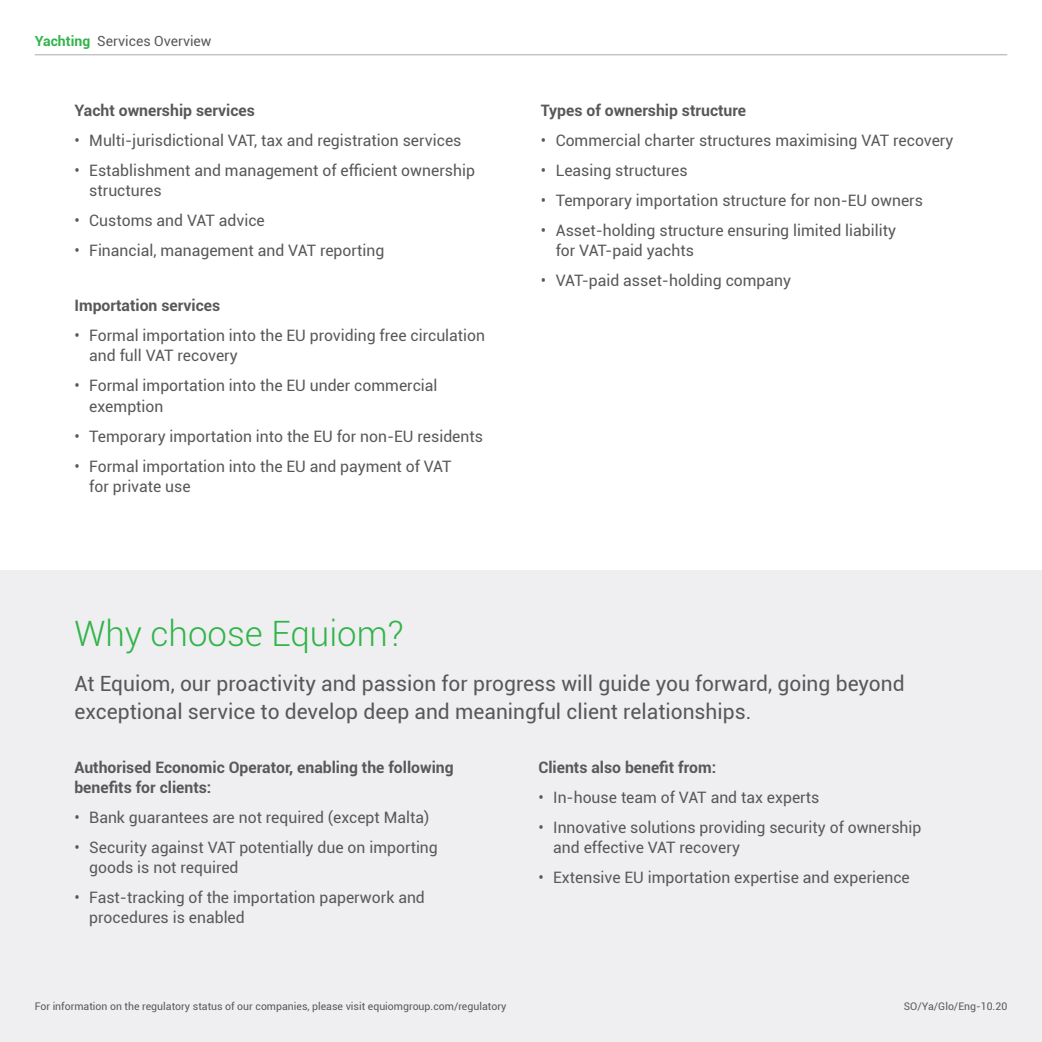
<style>
.page{position:relative;width:1042px;height:1042px;background:#fff}
.page>*{position:absolute;margin:0;border:0;box-sizing:border-box;transform-origin:0 0}
.t1{font:300 35px "Roboto";color:#31b44a}
.t2{font:21px/28px "Roboto";color:#57585a}
.t3{font:15.75px/20.1px "Roboto";color:#57585a}
.t4{font:700 15.75px/20.1px "Roboto";color:#57585a}
.t5{font:14px "Roboto";color:#57585a}
.t6{font:10.5px "Roboto";color:#57585a}
.s1{font-weight:700;color:#31b44a}
</style>
<div class="page">
<div style="left:0;top:570px;width:1042px;height:472px;background:#efeff1"></div>
<hr style="left:35px;top:54px;width:972px;height:1px;background:#a8a9ad">
<p class="t5" style="left:35px;top:31px;width:178px"><span class="s1">Yachting</span> Services Overview</p>
<p class="t4" style="left:74px;top:100px;width:182px">Yacht ownership services</p>
<p class="t3" style="left:74px;top:130px;width:388px">• Multi-jurisdictional VAT, tax and registration services</p>
<p class="t3" style="left:89px;top:160px;width:387px;text-indent:-15px">• Establishment and management of efficient ownership structures</p>
<p class="t3" style="left:74px;top:210px;width:192px">• Customs and VAT advice</p>
<p class="t3" style="left:74px;top:240px;width:311px">• Financial, management and VAT reporting</p>
<p class="t4" style="left:74px;top:295px;width:147px">Importation services</p>
<p class="t3" style="left:89px;top:325px;width:397px;text-indent:-15px">• Formal importation into the EU providing free circulation and full VAT recovery</p>
<p class="t3" style="left:89px;top:375px;width:350px;text-indent:-15px">• Formal importation into the EU under commercial exemption</p>
<p class="t3" style="left:74px;top:425px;width:410px">• Temporary importation into the EU for non-EU residents</p>
<p class="t3" style="left:89px;top:455px;width:364px;text-indent:-15px">• Formal importation into the EU and payment of VAT for private use</p>
<p class="t4" style="left:541px;top:100px;width:207px">Types of ownership structure</p>
<p class="t3" style="left:541px;top:130px;width:414px">• Commercial charter structures maximising VAT recovery</p>
<p class="t3" style="left:541px;top:160px;width:148px">• Leasing structures</p>
<p class="t3" style="left:541px;top:190px;width:384px">• Temporary importation structure for non-EU owners</p>
<p class="t3" style="left:556px;top:220px;width:342px;text-indent:-15px">• Asset-holding structure ensuring limited liability for VAT-paid yachts</p>
<p class="t3" style="left:541px;top:270px;width:252px">• VAT-paid asset-holding company</p>
<p class="t1" style="left:74px;top:610px;width:331px">Why choose Equiom?</p>
<p class="t2" style="left:74px;top:669px;width:832px">At Equiom, our proactivity and passion for progress will guide you forward, going beyond exceptional service to develop deep and meaningful client relationships.</p>
<p class="t4" style="left:74px;top:756px;width:381px">Authorised Economic Operator, enabling the following benefits for clients:</p>
<p class="t3" style="left:74px;top:806px;width:356px">• Bank guarantees are not required (except Malta)</p>
<p class="t3" style="left:89px;top:837px;width:350px;text-indent:-15px">• Security against VAT potentially due on importing goods is not required</p>
<p class="t3" style="left:89px;top:887px;width:337px;text-indent:-15px">• Fast-tracking of the importation paperwork and procedures is enabled</p>
<p class="t4" style="left:538px;top:756px;width:179px">Clients also benefit from:</p>
<p class="t3" style="left:538px;top:786px;width:283px">• In-house team of VAT and tax experts</p>
<p class="t3" style="left:553px;top:816px;width:370px;text-indent:-15px">• Innovative solutions providing security of ownership and effective VAT recovery</p>
<p class="t3" style="left:538px;top:867px;width:373px">• Extensive EU importation expertise and experience</p>
<p class="t6" style="left:35px;top:999px;width:473px">For information on the regulatory status of our companies, please visit equiomgroup.com/regulatory</p>
<p class="t6" style="left:904px;top:999px;width:105px">SO/Ya/Glo/Eng-10.20</p>
</div>
